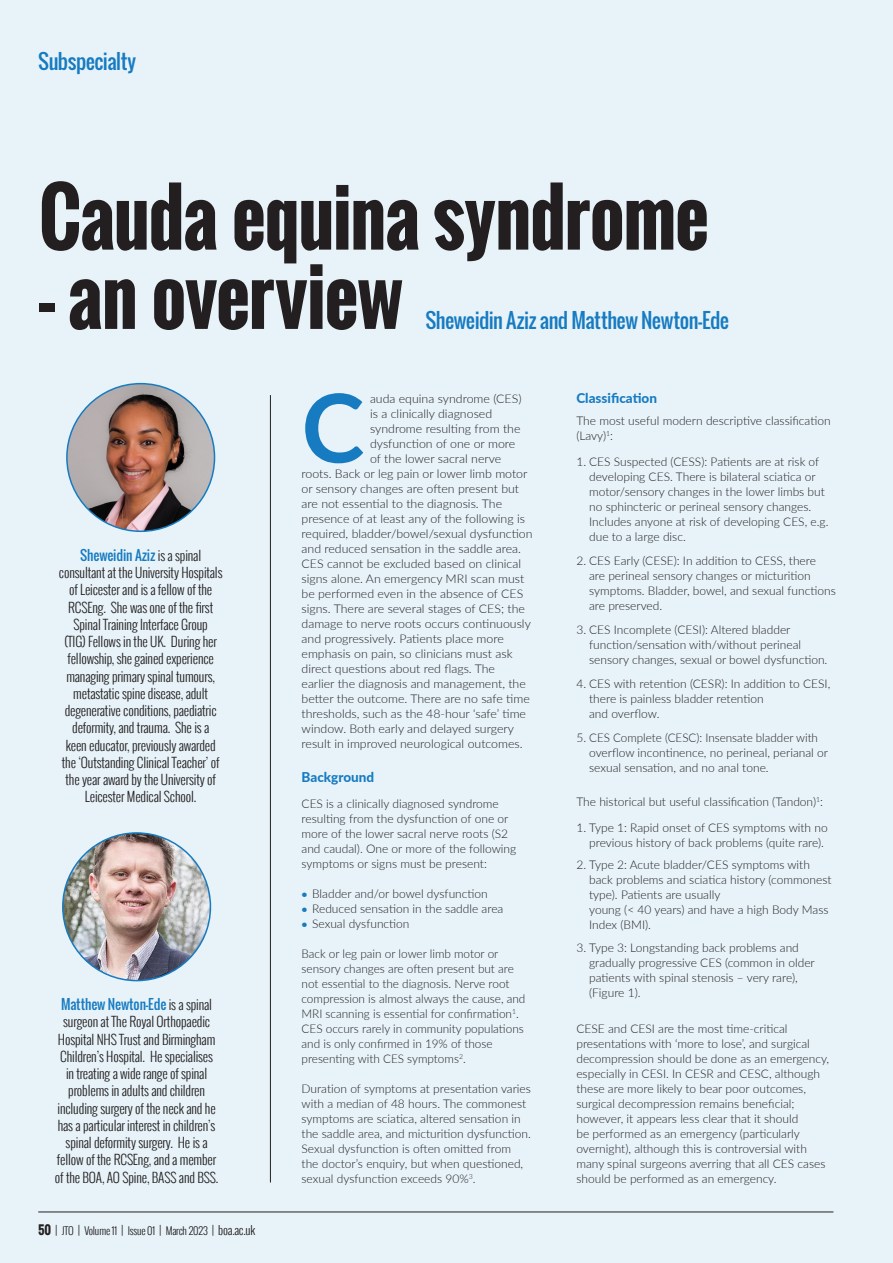
<style>
.page{position:relative;width:893px;height:1263px;background:#e7f3f9}
.page>*{position:absolute;margin:0;border:0;box-sizing:border-box;transform-origin:0 0}
.BOA-J_Body{font:700 94.95px "Lato";color:#177bc1}
.BOA-J_Title_48{font:700 76.35px "Oswald";letter-spacing:-.02em;color:#231f20}
.Author_Name_13_5{font:20.25px "Oswald";letter-spacing:-.025em;color:#177bc1}
.BOA-J_Body-2{font:300 13.5px/17.2px "Oswald";letter-spacing:-.01em;color:#231f20;text-align:center}
.BOA-J_Body-3{font:800 13.5px "Lato";color:#177bc1}
.BOA-J_Body-4{font:300 12px/15px "Lato";color:#231f20}
.t1{font:300 10.5px "Oswald";letter-spacing:-.02em;color:#231f20}
.s1{font-weight:400;color:#177bc1}
.s2{font-weight:700;font-size:12px}
.s3{font-size:12px}
.s4{font-weight:700;font-size:10.5px;color:#177bc1}
</style>
<div class="page">
<img style="left:67px;top:384px;width:148px;height:147px;border-radius:74px">
<hr style="left:270px;top:395px;width:1px;height:787px;background:#231f20">
<img style="left:63px;top:833px;width:147px;height:147px;border-radius:74px">
<hr style="left:38px;top:1212px;width:795px;height:1px;background:#231f20">
<p class="Author_Name_13_5" style="left:38px;top:46px;width:99px">Subspecialty</p>
<p class="BOA-J_Title_48" style="left:39px;top:160px;width:672px">Cauda equina syndrome</p>
<p class="BOA-J_Title_48" style="left:39px;top:239px;width:366px">- an overview</p>
<p class="Author_Name_13_5" style="left:425px;top:305px;width:305px">Sheweidin Aziz and Matthew Newton-Ede</p>
<p class="BOA-J_Body-2" style="left:59px;top:547px;width:165px"><span class="s1">Sheweidin Aziz</span> is a spinal consultant at the University Hospitals of Leicester and is a fellow of the RCSEng. She was one of the first Spinal Training Interface Group<br>(TIG) Fellows in the UK. During her fellowship, she gained experience managing primary spinal tumours, metastatic spine disease, adult degenerative conditions, paediatric deformity, and trauma. She is a<br>keen educator, previously awarded the ‘Outstanding Clinical Teacher’ of the year award by the University of Leicester Medical School.</p>
<p class="BOA-J_Body-2" style="left:55px;top:996px;width:165px"><span class="s1">Matthew Newton-Ede</span> is a spinal surgeon at The Royal Orthopaedic Hospital NHS Trust and Birmingham Children’s Hospital. He specialises in treating a wide range of spinal problems in adults and children including surgery of the neck and he has a particular interest in children’s spinal deformity surgery. He is a fellow of the RCSEng, and a member of the BOA, AO Spine, BASS and BSS.</p>
<p class="t1" style="left:38px;top:1223px;width:219px"><span class="s2">50</span> <span class="s3">|</span> JTO <span class="s3">|</span> Volume 11 <span class="s3">|</span> Issue 01 <span class="s3">|</span> March 2023 <span class="s3">| boa.ac.uk</span></p>
<p class="BOA-J_Body" style="left:302px;top:358px;width:64px">C</p>
<p class="BOA-J_Body-4" style="left:370px;top:390px;width:153px">auda equina syndrome (CES)</p>
<p class="BOA-J_Body-4" style="left:370px;top:405px;width:124px">is a clinically diagnosed</p>
<p class="BOA-J_Body-4" style="left:370px;top:420px;width:152px">syndrome resulting from the</p>
<p class="BOA-J_Body-4" style="left:370px;top:435px;width:147px">dysfunction of one or more</p>
<p class="BOA-J_Body-4" style="left:370px;top:450px;width:133px">of the lower sacral nerve</p>
<p class="BOA-J_Body-4" style="left:302px;top:465px;width:227px">roots. Back or leg pain or lower limb motor</p>
<p class="BOA-J_Body-4" style="left:302px;top:480px;width:219px">or sensory changes are often present but</p>
<p class="BOA-J_Body-4" style="left:302px;top:495px;width:202px">are not essential to the diagnosis. The</p>
<p class="BOA-J_Body-4" style="left:302px;top:510px;width:225px">presence of at least any of the following is</p>
<p class="BOA-J_Body-4" style="left:302px;top:525px;width:233px">required, bladder/bowel/sexual dysfunction</p>
<p class="BOA-J_Body-4" style="left:302px;top:540px;width:221px">and reduced sensation in the saddle area.</p>
<p class="BOA-J_Body-4" style="left:302px;top:555px;width:221px">CES cannot be excluded based on clinical</p>
<p class="BOA-J_Body-4" style="left:302px;top:570px;width:224px">signs alone. An emergency MRI scan must</p>
<p class="BOA-J_Body-4" style="left:302px;top:585px;width:223px">be performed even in the absence of CES</p>
<p class="BOA-J_Body-4" style="left:302px;top:600px;width:225px">signs. There are several stages of CES; the</p>
<p class="BOA-J_Body-4" style="left:302px;top:615px;width:231px">damage to nerve roots occurs continuously</p>
<p class="BOA-J_Body-4" style="left:302px;top:630px;width:204px">and progressively. Patients place more</p>
<p class="BOA-J_Body-4" style="left:302px;top:645px;width:212px">emphasis on pain, so clinicians must ask</p>
<p class="BOA-J_Body-4" style="left:302px;top:660px;width:195px">direct questions about red flags. The</p>
<p class="BOA-J_Body-4" style="left:302px;top:675px;width:226px">earlier the diagnosis and management, the</p>
<p class="BOA-J_Body-4" style="left:302px;top:690px;width:230px">better the outcome. There are no safe time</p>
<p class="BOA-J_Body-4" style="left:302px;top:705px;width:226px">thresholds, such as the 48-hour ‘safe’ time</p>
<p class="BOA-J_Body-4" style="left:302px;top:720px;width:214px">window. Both early and delayed surgery</p>
<p class="BOA-J_Body-4" style="left:302px;top:735px;width:223px">result in improved neurological outcomes.</p>
<p class="BOA-J_Body-3" style="left:302px;top:767px;width:74px">Background</p>
<p class="BOA-J_Body-4" style="left:302px;top:795px;width:216px">CES is a clinically diagnosed syndrome resulting from the dysfunction of one or more of the lower sacral nerve roots (S2 and caudal). One or more of the following symptoms or signs must be present:</p>
<p class="BOA-J_Body-4" style="left:302px;top:885px;width:188px"><span class="s4">•</span> Bladder and/or bowel dysfunction</p>
<p class="BOA-J_Body-4" style="left:302px;top:900px;width:203px"><span class="s4">•</span> Reduced sensation in the saddle area</p>
<p class="BOA-J_Body-4" style="left:302px;top:915px;width:109px"><span class="s4">•</span> Sexual dysfunction</p>
<p class="BOA-J_Body-4" style="left:302px;top:945px;width:225px">Back or leg pain or lower limb motor or sensory changes are often present but are not essential to the diagnosis. Nerve root compression is almost always the cause, and MRI scanning is essential for confirmation<sup>1</sup>.<br>CES occurs rarely in community populations and is only confirmed in 19% of those presenting with CES symptoms<sup>2</sup>.</p>
<p class="BOA-J_Body-4" style="left:302px;top:1080px;width:231px">Duration of symptoms at presentation varies with a median of 48 hours. The commonest symptoms are sciatica, altered sensation in the saddle area, and micturition dysfunction.<br>Sexual dysfunction is often omitted from the doctor’s enquiry, but when questioned, sexual dysfunction exceeds 90%<sup>3</sup>.</p>
<p class="BOA-J_Body-3" style="left:576px;top:388px;width:82px">Classification</p>
<p class="BOA-J_Body-4" style="left:576px;top:413px;width:256px">The most useful modern descriptive classification (Lavy)<sup>1</sup>:</p>
<p class="BOA-J_Body-4" style="left:589px;top:453px;width:241px;text-indent:-13px">1. CES Suspected (CESS): Patients are at risk of developing CES. There is bilateral sciatica or motor/sensory changes in the lower limbs but no sphincteric or perineal sensory changes.<br>Includes anyone at risk of developing CES, e.g. due to a large disc.</p>
<p class="BOA-J_Body-4" style="left:589px;top:552px;width:248px;text-indent:-13px">2. CES Early (CESE): In addition to CESS, there<br>are perineal sensory changes or micturition symptoms. Bladder, bowel, and sexual functions are preserved.</p>
<p class="BOA-J_Body-4" style="left:589px;top:621px;width:240px;text-indent:-13px">3. CES Incomplete (CESI): Altered bladder function/sensation with/without perineal sensory changes, sexual or bowel dysfunction.</p>
<p class="BOA-J_Body-4" style="left:589px;top:675px;width:243px;text-indent:-13px">4. CES with retention (CESR): In addition to CESI, there is painless bladder retention<br>and overflow.</p>
<p class="BOA-J_Body-4" style="left:589px;top:729px;width:240px;text-indent:-13px">5. CES Complete (CESC): Insensate bladder with overflow incontinence, no perineal, perianal or sexual sensation, and no anal tone.</p>
<p class="BOA-J_Body-4" style="left:576px;top:794px;width:248px">The historical but useful classification (Tandon)<sup>1</sup>:</p>
<p class="BOA-J_Body-4" style="left:589px;top:819px;width:240px;text-indent:-13px">1. Type 1: Rapid onset of CES symptoms with no previous history of back problems (quite rare).</p>
<p class="BOA-J_Body-4" style="left:589px;top:857px;width:244px;text-indent:-13px">2. Type 2: Acute bladder/CES symptoms with back problems and sciatica history (commonest type). Patients are usually<br>young (&lt; 40 years) and have a high Body Mass Index (BMI).</p>
<p class="BOA-J_Body-4" style="left:589px;top:939px;width:227px;text-indent:-13px">3. Type 3: Longstanding back problems and gradually progressive CES (common in older patients with spinal stenosis – very rare), (Figure 1).</p>
<p class="BOA-J_Body-4" style="left:576px;top:1020px;width:254px">CESE and CESI are the most time-critical presentations with ‘more to lose’, and surgical decompression should be done as an emergency, especially in CESI. In CESR and CESC, although these are more likely to bear poor outcomes, surgical decompression remains beneficial; however, it appears less clear that it should<br>be performed as an emergency (particularly overnight), although this is controversial with many spinal surgeons averring that all CES cases should be performed as an emergency.</p>
</div>
